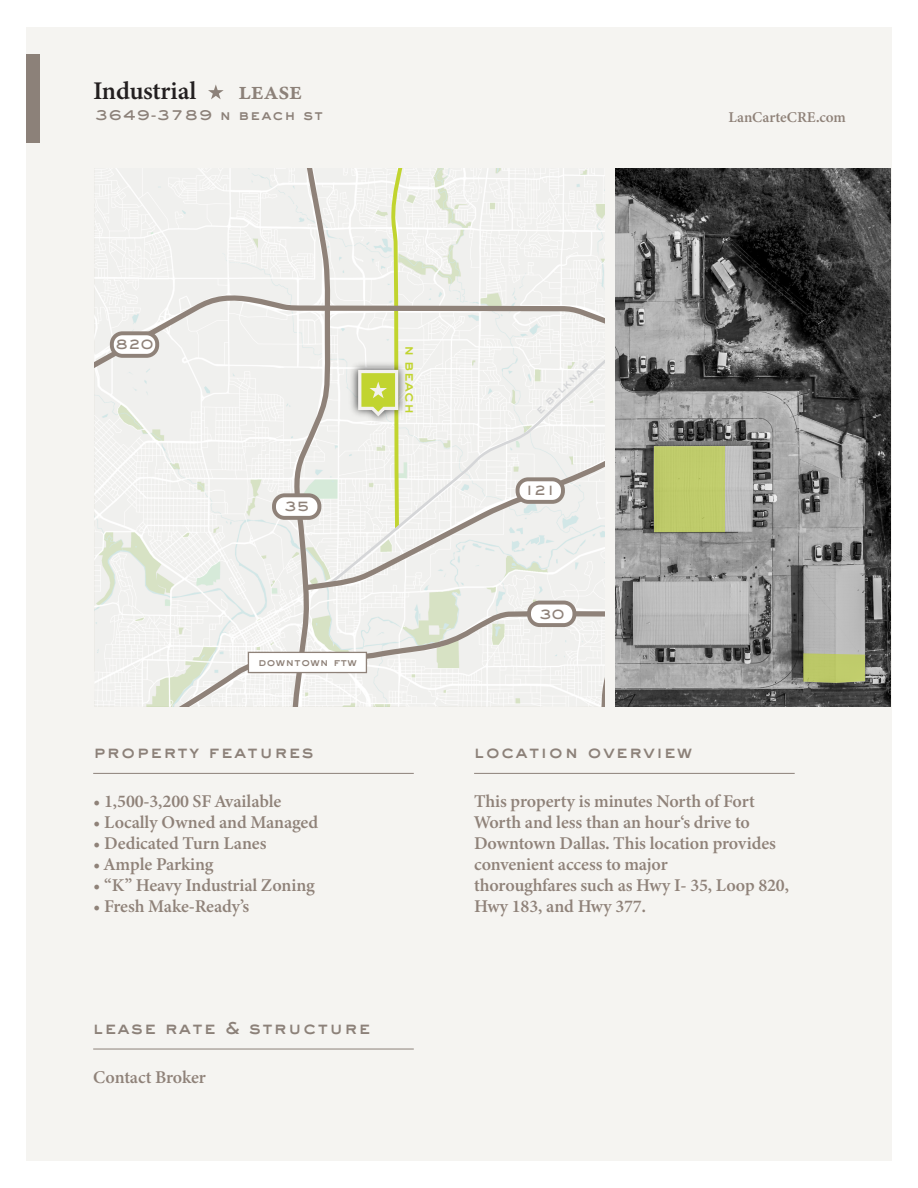
<style>
.page{position:relative;width:918px;height:1188px;background:#fff}
.page>*{position:absolute;margin:0;border:0;box-sizing:border-box;transform-origin:0 0}
.t1{font:25.5px "Minion Variable Concept";letter-spacing:-.01em;color:#231f20}
.t2{font:25.5px "Minion Variable Concept";color:#8c8179}
.t3{font:18px/21px "Minion Variable Concept";letter-spacing:-.01em;color:#8f8279}
.t4{font:18px "Sackers Gothic Heavy AT";letter-spacing:.05em;color:#8c8179}
.t5{font:15px "Sackers Gothic Heavy AT";letter-spacing:.05em;color:#8c8179}
.t6{font:15px "Minion Variable Concept";letter-spacing:-.005em;color:#8f8279}
.t7{font:14.4px "Sackers Gothic Heavy AT";color:#c1d42f}
.t8{font:14.25px "Sackers Gothic Heavy AT";color:#8f8279}
.t9{font:11.85px "Sackers Gothic Heavy AT";color:#d5d6d8}
.t10{font:11.25px "Sackers Gothic Heavy AT";color:#8f8279}
</style>
<div class="page">
<div style="left:26px;top:27px;width:866px;height:1134px;background:#f5f4f1"></div>
<div style="left:26px;top:54px;width:14px;height:88px;background:#8c8179"></div>
<svg style="left:208px;top:84px;width:16px;height:15px"></svg>
<img style="left:95px;top:168px;width:68px;height:538px">
<svg style="left:95px;top:290px;width:68px;height:141px"></svg>
<svg style="left:163px;top:168px;width:441px;height:538px"></svg>
<div style="left:529px;top:603px;width:45px;height:22px;background:#fff;border-radius:11px"></div>
<div style="left:527px;top:601px;width:49px;height:26px;border:4px solid #8f8279;border-radius:11px"></div>
<div style="left:274px;top:495px;width:45px;height:23px;background:#fff;border-radius:11px"></div>
<div style="left:272px;top:493px;width:49px;height:27px;border:4px solid #8f8279;border-radius:11px"></div>
<div style="left:112px;top:333px;width:45px;height:23px;background:#fff;border-radius:11px"></div>
<div style="left:110px;top:331px;width:49px;height:27px;border:4px solid #8f8279;border-radius:11px"></div>
<div style="left:518px;top:479px;width:45px;height:23px;background:#fff;border-radius:11px"></div>
<div style="left:516px;top:477px;width:49px;height:27px;border:4px solid #8f8279;border-radius:11px"></div>
<div style="left:248px;top:652px;width:118px;height:21px;background:#fff"></div>
<div style="left:248px;top:652px;width:119px;height:21px;border:1px solid #8f8279"></div>
<img style="left:616px;top:168px;width:275px;height:538px">
<div style="left:654px;top:446px;width:71px;height:86px;background:#bfcb6b"></div>
<svg style="left:803px;top:653px;width:62px;height:30px;background:#bac56b"></svg>
<hr style="left:93px;top:773px;width:321px;height:1px;background:#8c8179">
<hr style="left:93px;top:1049px;width:321px;height:1px;background:#8c8179">
<hr style="left:474px;top:773px;width:321px;height:1px;background:#8c8179">
<p class="t1" style="left:93px;top:73px;width:105px">Industrial</p>
<p class="t2" style="left:239px;top:73px;width:65px">lease</p>
<p class="t5" style="left:95px;top:104px;width:230px">3649-3789 n beach st</p>
<p class="t6" style="left:728px;top:106px;width:119px">LanCarteCRE.com</p>
<p class="t8" style="left:115px;top:335px;width:40px">820</p>
<p class="t8" style="left:284px;top:497px;width:27px">35</p>
<p class="t7" style="left:420px;top:345px;width:71px;rotate:90deg">n beach</p>
<p class="t10" style="left:258px;top:654px;width:100px">downtown ftw</p>
<p class="t4" style="left:93px;top:740px;width:222px">property features</p>
<p class="t3" style="left:93px;top:791px;width:190px">• 1,500-3,200 SF Available</p>
<p class="t3" style="left:93px;top:812px;width:226px">• Locally Owned and Managed</p>
<p class="t3" style="left:93px;top:833px;width:175px">• Dedicated Turn Lanes</p>
<p class="t3" style="left:93px;top:854px;width:122px">• Ample Parking</p>
<p class="t3" style="left:93px;top:875px;width:223px">• “K” Heavy Industrial Zoning</p>
<p class="t3" style="left:93px;top:896px;width:158px">• Fresh Make-Ready’s</p>
<p class="t4" style="left:93px;top:1015px;width:279px">lease rate &amp; structure</p>
<p class="t3" style="left:93px;top:1066px;width:114px">Contact Broker</p>
<p class="t9" style="left:532px;top:406px;width:71px;rotate:-44deg">e belknap</p>
<p class="t8" style="left:525px;top:481px;width:32px">121</p>
<p class="t8" style="left:539px;top:604px;width:27px">30</p>
<p class="t4" style="left:474px;top:740px;width:220px">location overview</p>
<p class="t3" style="left:474px;top:791px;width:303px">This property is minutes North of Fort Worth and less than an hour‘s drive to Downtown Dallas. This location provides convenient access to major</p>
<p class="t3" style="left:474px;top:875px;width:316px">thoroughfares such as Hwy I- 35, Loop 820,</p>
<p class="t3" style="left:474px;top:896px;width:173px">Hwy 183, and Hwy 377.</p>
</div>
